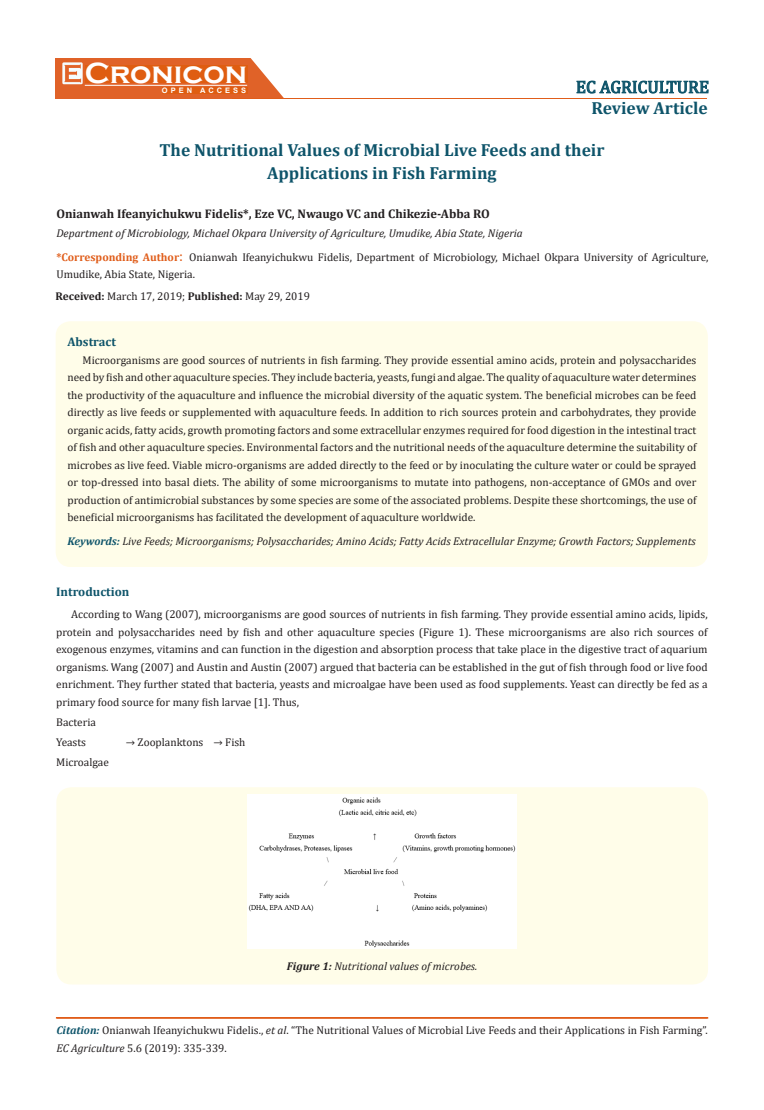
<style>
.page{position:relative;width:764px;height:1110px;background:#fff}
.page>*{position:absolute;margin:0;border:0;box-sizing:border-box;transform-origin:0 0}
.t1{font:700 30px "Copperplate Gothic";color:#fff}
.t2{font:700 17.5px/22.5px "Cambria";color:#0e546a;text-align:center}
.t3{font:17.5px "Cambria";color:#0e546a}
.t4{font:700 12.5px "Cambria";color:#231f20}
.t5{font:700 12.5px "Cambria";color:#0e546a}
.t6{font:11.25px/17.5px "Cambria";color:#231f20}
.t7{font:italic 11.25px "Cambria";color:#231f20}
.t8{font:700 7.5px "Arial";letter-spacing:.4em;color:#fff}
.s1{font-weight:700;color:#e05d1a}
.s2{font-size:15px;color:#e05d1a}
.s3{font-weight:700}
.s4{font-weight:700;color:#0e546a}
.s5{font-weight:700;font-style:italic;color:#0e546a}
.s6{font-style:italic}
</style>
<div class="page">
<div style="left:56px;top:58px;width:242px;height:41px;background:#e06228"></div>
<svg style="left:250px;top:58px;width:48px;height:40px"></svg>
<img style="left:62px;top:62px;width:21px;height:22px">
<div style="left:85px;top:66px;width:162px;height:17px;background:#df5d11"></div>
<div style="left:162px;top:87px;width:85px;height:6px;background:#df5d11"></div>
<svg style="left:576px;top:80px;width:133px;height:14px"></svg>
<hr style="left:85px;top:85px;width:162px;height:1px;background:#fff">
<hr style="left:232px;top:98px;width:475px;height:1px;background:#e05d1a">
<div style="left:56px;top:1018px;width:652px;height:1px;border:1px solid #e05d1a"></div>
<div style="left:56px;top:321px;width:652px;height:246px;background:#fffde9;border-radius:15px"></div>
<div style="left:56px;top:787px;width:652px;height:197px;background:#fffde9;border-radius:15px"></div>
<div style="left:248px;top:794px;width:269px;height:155px;background:#fff"></div>
<p class="t1" style="left:85px;top:56px;width:164px">Cronicon</p>
<p class="t8" style="left:162px;top:85px;width:86px">OPEN ACCESS</p>
<p class="t3" style="left:576px;top:77px;width:135px">EC AGRICULTURE</p>
<p class="t2" style="left:591px;top:97px;width:118px">Review Article</p>
<p class="t2" style="left:159px;top:139px;width:446px">The Nutritional Values of Microbial Live Feeds and their<br>Applications in Fish Farming</p>
<p class="t4" style="left:56px;top:205px;width:435px">Onianwah Ifeanyichukwu Fidelis*, Eze VC, Nwaugo VC and Chikezie-Abba RO</p>
<p class="t7" style="left:56px;top:226px;width:468px">Department of Microbiology, Michael Okpara University of Agriculture, Umudike, Abia State, Nigeria</p>
<p class="t6" style="left:56px;top:248px;width:653px"><span class="s1">*Corresponding Author</span><span class="s2">:</span> Onianwah Ifeanyichukwu Fidelis, Department of Microbiology, Michael Okpara University of Agriculture,<br>Umudike, Abia State, Nigeria.</p>
<p class="t6" style="left:56px;top:287px;width:256px"><span class="s3">Received:</span> March 17, 2019; <span class="s3">Published:</span> May 29, 2019</p>
<p class="t5" style="left:68px;top:333px;width:50px">Abstract</p>
<p class="t6" style="left:67px;top:351px;width:630px;text-align:justify;text-indent:15px">Microorganisms are good sources of nutrients in fish farming. They provide essential amino acids, protein and polysaccharides need by fish and other aquaculture species. They include bacteria, yeasts, fungi and algae. The quality of aquaculture water determines the productivity of the aquaculture and influence the microbial diversity of the aquatic system. The beneficial microbes can be feed directly as live feeds or supplemented with aquaculture feeds. In addition to rich sources protein and carbohydrates, they provide organic acids, fatty acids, growth promoting factors and some extracellular enzymes required for food digestion in the intestinal tract of fish and other aquaculture species. Environmental factors and the nutritional needs of the aquaculture determine the suitability of microbes as live feed. Viable micro-organisms are added directly to the feed or by inoculating the culture water or could be sprayed or top-dressed into basal diets. The ability of some microorganisms to mutate into pathogens, non-acceptance of GMOs and over production of antimicrobial substances by some species are some of the associated problems. Despite these shortcomings, the use of beneficial microorganisms has facilitated the development of aquaculture worldwide.</p>
<p class="t7" style="left:67px;top:533px;width:630px"><span class="s4">Keywords:</span> Live Feeds; Microorganisms; Polysaccharides; Amino Acids; Fatty Acids Extracellular Enzyme; Growth Factors; Supplements</p>
<p class="t5" style="left:56px;top:583px;width:75px">Introduction</p>
<p class="t6" style="left:56px;top:606px;width:653px;text-align:justify;text-indent:15px">According to Wang (2007), microorganisms are good sources of nutrients in fish farming. They provide essential amino acids, lipids, protein and polysaccharides need by fish and other aquaculture species (Figure 1). These microorganisms are also rich sources of exogenous enzymes, vitamins and can function in the digestion and absorption process that take place in the digestive tract of aquarium organisms. Wang (2007) and Austin and Austin (2007) argued that bacteria can be established in the gut of fish through food or live food enrichment. They further stated that bacteria, yeasts and microalgae have been used as food supplements. Yeast can directly be fed as a primary food source for many fish larvae [1]. Thus,</p>
<p class="t6" style="left:56px;top:713px;width:41px">Bacteria</p>
<p class="t6" style="left:56px;top:733px;width:31px">Yeasts</p>
<p class="t6" style="left:126px;top:733px;width:121px">→ Zooplanktons → Fish</p>
<p class="t6" style="left:56px;top:753px;width:54px">Microalgae</p>
<p class="t7" style="left:287px;top:958px;width:192px"><span class="s3">Figure 1:</span> Nutritional values of microbes.</p>
<p class="t6" style="left:56px;top:1022px;width:653px"><span class="s5">Citation:</span> Onianwah Ifeanyichukwu Fidelis., <span class="s6">et al</span>. “The Nutritional Values of Microbial Live Feeds and their Applications in Fish Farming”.<br><span class="s6">EC Agriculture</span> 5.6 (2019): 335-339.</p>
</div>
